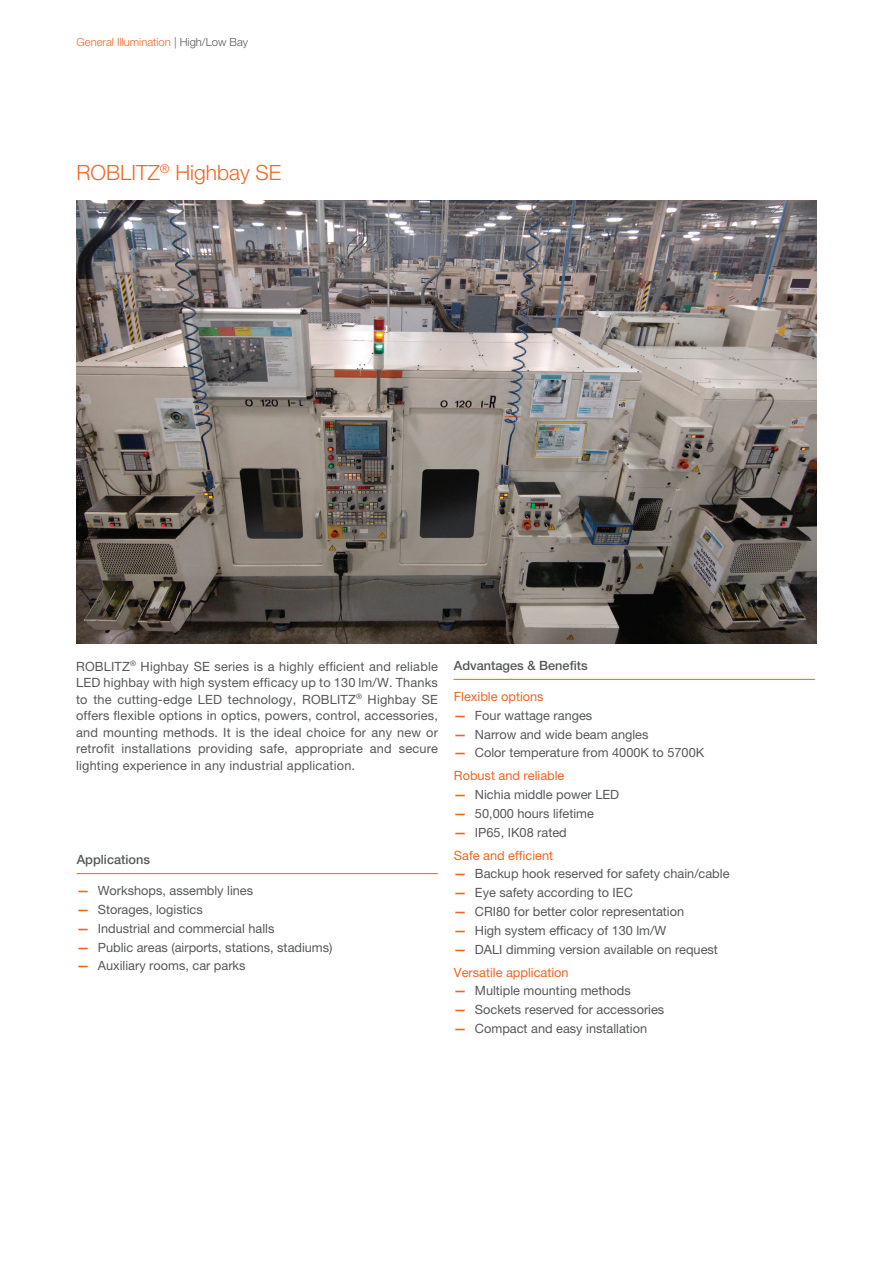
<style>
.page{position:relative;width:893px;height:1263px;background:#fff}
.page>*{position:absolute;margin:0;border:0;box-sizing:border-box;transform-origin:0 0}
.t1{font:300 21px "Helvetica Neue LT Std";color:#f36421}
.t2{font:12.75px/16.5px "Helvetica Neue LT Pro";color:#57585a}
.t3{font:12.75px/23px "Helvetica Neue LT Pro";color:#f36421}
.t4{font:500 12.75px "Helvetica Neue LT Pro";color:#57585a}
.t5{font:300 11.25px "Helvetica Neue LT Std";color:#f36421}
.s1{color:#57585a}
.s2{font-weight:700;color:#f36421}
.s3{color:#f36421}
.s4{font-weight:700}
</style>
<div class="page">
<img style="left:77px;top:201px;width:739px;height:443px">
<hr style="left:77px;top:873px;width:361px;height:1px;background:#f36421">
<hr style="left:454px;top:679px;width:361px;height:1px;background:#f36421">
<p class="t5" style="left:77px;top:35px;width:173px">General Illumination <span class="s1">| High/Low Bay</span></p>
<h1 class="t1" style="left:77px;top:160px;width:206px">ROBLITZ<sup>®</sup> Highbay SE</h1>
<p class="t2" style="left:76px;top:658px;width:363px;text-align:justify">ROBLITZ<sup>®</sup> Highbay SE series is a highly efficient and reliable LED highbay with high system efficacy up to 130 lm/W. Thanks to the cutting-edge LED technology, ROBLITZ<sup>®</sup> Highbay SE offers flexible options in optics, powers, control, accessories, and mounting methods. It is the ideal choice for any new or retrofit installations providing safe, appropriate and secure lighting experience in any industrial application.</p>
<p class="t4" style="left:77px;top:852px;width:75px">Applications</p>
<p class="t2" style="left:77px;top:882px;width:178px"><span class="s2">—</span> Workshops, assembly lines</p>
<p class="t2" style="left:77px;top:901px;width:128px"><span class="s2">—</span> Storages, logistics</p>
<p class="t2" style="left:77px;top:920px;width:199px"><span class="s2">—</span> Industrial and commercial halls</p>
<p class="t2" style="left:77px;top:939px;width:257px"><span class="s2">—</span> Public areas (airports, stations, stadiums)</p>
<p class="t2" style="left:77px;top:957px;width:170px"><span class="s2">—</span> Auxiliary rooms, car parks</p>
<p class="t4" style="left:454px;top:657px;width:135px">Advantages &amp; Benefits</p>
<p class="t3" style="left:454px;top:685px;width:91px">Flexible options</p>
<p class="t2" style="left:454px;top:707px;width:140px"><span class="s2">—</span> Four wattage ranges</p>
<p class="t2" style="left:454px;top:726px;width:196px"><span class="s2">—</span> Narrow and wide beam angles</p>
<p class="t2" style="left:454px;top:741px;width:252px;line-height:23px"><span class="s2">—</span> Color temperature from 4000K to 5700K<br><span class="s3">Robust and reliable</span></p>
<p class="t2" style="left:454px;top:786px;width:167px"><span class="s2">—</span> Nichia middle power LED</p>
<p class="t2" style="left:454px;top:805px;width:142px"><span class="s2">—</span> 50,000 hours lifetime</p>
<p class="t3" style="left:454px;top:820px;width:114px"><span class="s4">—</span> <span class="s1">IP65, IK08 rated<br></span>Safe and efficient</p>
<p class="t2" style="left:454px;top:865px;width:277px"><span class="s2">—</span> Backup hook reserved for safety chain/cable</p>
<p class="t2" style="left:454px;top:884px;width:180px"><span class="s2">—</span> Eye safety according to IEC</p>
<p class="t2" style="left:454px;top:903px;width:232px"><span class="s2">—</span> CRI80 for better color representation</p>
<p class="t2" style="left:454px;top:922px;width:214px"><span class="s2">—</span> High system efficacy of 130 lm/W</p>
<p class="t2" style="left:454px;top:937px;width:266px;line-height:23px"><span class="s2">—</span> DALI dimming version available on request<br><span class="s3">Versatile application</span></p>
<p class="t2" style="left:454px;top:982px;width:178px"><span class="s2">—</span> Multiple mounting methods</p>
<p class="t2" style="left:454px;top:1001px;width:212px"><span class="s2">—</span> Sockets reserved for accessories</p>
<p class="t2" style="left:454px;top:1020px;width:195px"><span class="s2">—</span> Compact and easy installation</p>
</div>
